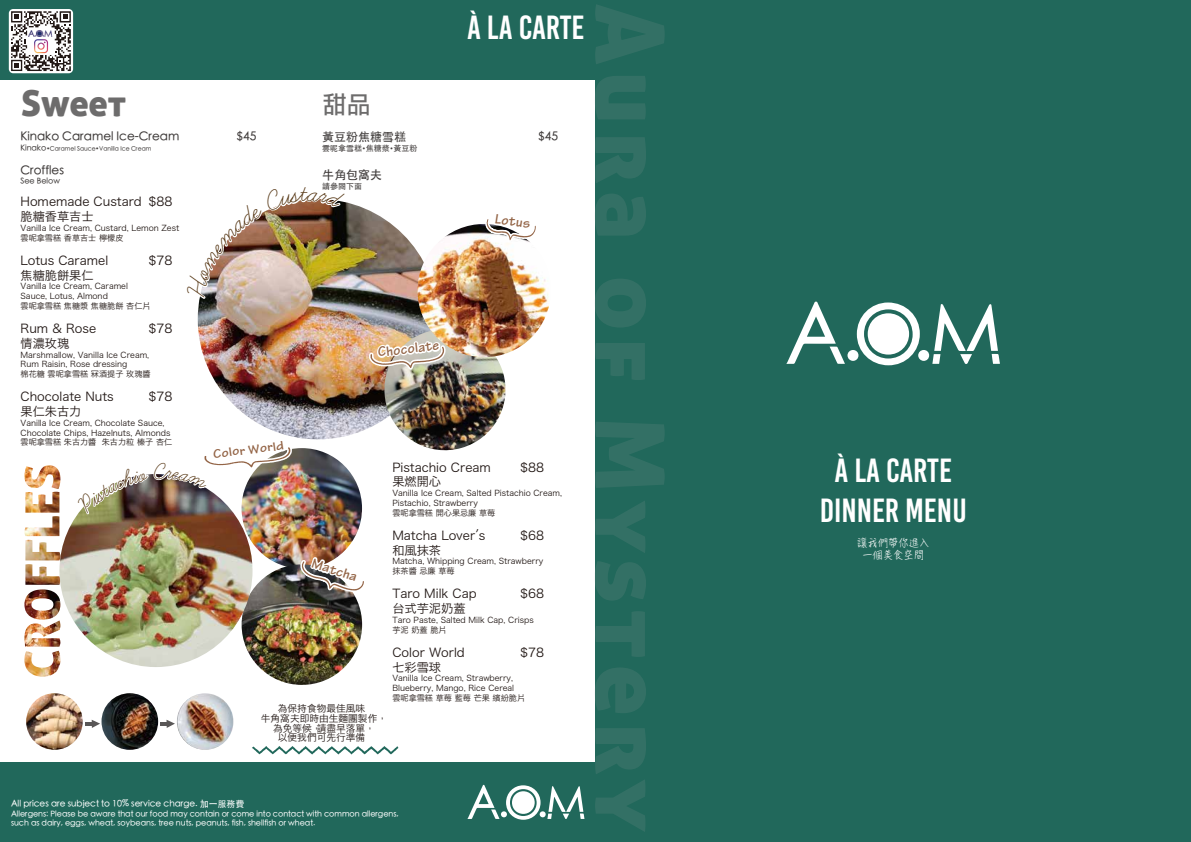
<style>
.page{position:relative;width:1191px;height:842px;background:#fff}
.page>*{position:absolute;margin:0;border:0;box-sizing:border-box;transform-origin:0 0}
.t1{font:35.8px "Aller Display";color:#6d6c6c}
.t2{font:33.5px/40.2px "Bebas Kai";color:#fff;text-align:center}
.t3{font:24px "Li Hei Pro";color:#6d6c6c}
.t4{font:700 14.4px "Tekton Pro";color:#936446}
.t5{font:700 12.9px "Tekton Pro";color:#936446;scale:1.12 1}
.t6{font:12.2px/14.6px "Hiragino Sans CNS W3";color:#221815}
.t7{font:500 12px "ST Heiti TC";color:#3e3a39}
.t8{font:10px/12px "Hanzi Pen TC W3";color:#fff;text-align:center}
.t9{font:9.7px/9.7px "Hiragino Sans CNS W3";color:#221815;text-align:center}
.t10{font:500 8.9px "ST Heiti TC";color:#fff}
.t11{font:8.1px/9.8px "Hiragino Sans CNS W3";color:#221815}
.t12{font:500 8px/9.6px "ST Heiti TC";color:#fff}
.t13{font:500 8px "ST Heiti TC";color:#3e3a39}
.t14{font:500 6px "ST Heiti TC";color:#3e3a39}
.s1{font-size:8px}
.s2{font-size:6px}
.s3{font-family:"Hanzi Pen TC W3"}
</style>
<div class="page">
<svg style="left:252px;top:746px;width:146px;height:8px"></svg>
<div style="left:0;top:0;width:595px;height:79px;background:#21685b"></div>
<div style="left:9px;top:9px;width:64px;height:64px;background:#fff;border-radius:4px"></div>
<svg style="left:11px;top:11px;width:60px;height:60px"></svg>
<div style="left:595px;top:0;width:596px;height:842px;background:#21685b"></div>
<svg style="left:856px;top:302px;width:63px;height:63px"></svg>
<svg style="left:786px;top:302px;width:59px;height:62px"></svg>
<div style="left:918px;top:350px;width:11px;height:11px;background:#fff;border-radius:50%"></div>
<div style="left:847px;top:350px;width:11px;height:11px;background:#fff;border-radius:50%"></div>
<svg style="left:932px;top:304px;width:68px;height:60px"></svg>
<div style="left:867px;top:313px;width:42px;height:42px;background:#fff;border-radius:50%"></div>
<div style="left:0;top:763px;width:595px;height:79px;background:#21685b"></div>
<svg style="left:467px;top:785px;width:117px;height:35px"></svg>
<div style="left:512px;top:791px;width:23px;height:23px;background:#fff;border-radius:50%"></div>
<img style="left:24px;top:465px;width:36px;height:163px">
<img style="left:241px;top:448px;width:121px;height:121px;border-radius:60px">
<img style="left:198px;top:199px;width:240px;height:240px;border-radius:120px">
<img style="left:377px;top:329px;width:135px;height:122px">
<img style="left:242px;top:564px;width:120px;height:121px;border-radius:60px">
<img style="left:417px;top:224px;width:134px;height:133px;border-radius:67px">
<img style="left:340px;top:339px;width:108px;height:58px">
<img style="left:274px;top:549px;width:90px;height:106px">
<img style="left:59px;top:474px;width:193px;height:193px;border-radius:96px">
<img style="left:465px;top:219px;width:86px;height:69px">
<img style="left:26px;top:693px;width:57px;height:57px;border-radius:28px">
<img style="left:101px;top:693px;width:57px;height:57px;border-radius:28px">
<img style="left:177px;top:693px;width:56px;height:57px;border-radius:28px">
<svg style="left:160px;top:720px;width:15px;height:8px"></svg>
<svg style="left:85px;top:720px;width:15px;height:8px"></svg>
<img style="left:197px;top:199px;width:152px;height:120px">
<img style="left:74px;top:383px;width:220px;height:154px">
<h2 class="t2" style="left:467px;top:7px;width:119px">À LA CARTE</h2>
<h1 class="t1" style="left:21px;top:80px;width:107px">Sweet</h1>
<h3 class="t3" style="left:323px;top:93px;width:49px">甜品</h3>
<h3 class="t7" style="left:20px;top:130px;width:160px">Kinako Caramel Ice-Cream</h3>
<h3 class="t7" style="left:236px;top:130px;width:21px">$45</h3>
<p class="t14" style="left:20px;top:145px;width:132px"><span class="s1">Kinako</span>•Caramel Sauce•Vanilla Ice Cream</p>
<h3 class="t7" style="left:20px;top:164px;width:45px">Croffles</h3>
<p class="t13" style="left:20px;top:177px;width:41px">See Below</p>
<h3 class="t7" style="left:322px;top:130px;width:85px">黃豆粉焦糖雪糕</h3>
<h3 class="t7" style="left:538px;top:130px;width:21px">$45</h3>
<p class="t13" style="left:322px;top:143px;width:97px">雲呢拿雪糕<span class="s2">•</span>焦糖漿<span class="s2">•</span>黃豆粉</p>
<h3 class="t7" style="left:322px;top:169px;width:61px">牛角包窩夫</h3>
<p class="t13" style="left:322px;top:182px;width:41px">請參閱下面</p>
<h3 class="t6" style="left:21px;top:194px;width:153px">Homemade Custard $88脆糖香草吉士</h3>
<p class="t11" style="left:21px;top:222px;width:160px">Vanilla Ice Cream, Custard, Lemon Zest雲呢拿雪糕 香草吉士 檸檬皮</p>
<h3 class="t6" style="left:21px;top:252px;width:89px">Lotus Caramel</h3>
<h3 class="t6" style="left:148px;top:252px;width:25px">$78</h3>
<h3 class="t6" style="left:21px;top:267px;width:75px">焦糖脆餅果仁</h3>
<p class="t11" style="left:21px;top:281px;width:131px">Vanilla Ice Cream, Caramel<br>Sauce, Lotus, Almond<br>雲呢拿雪糕 焦糖漿 焦糖脆餅 杏仁片</p>
<h3 class="t6" style="left:21px;top:320px;width:77px">Rum &amp; Rose</h3>
<h3 class="t6" style="left:148px;top:320px;width:25px">$78</h3>
<h3 class="t6" style="left:21px;top:335px;width:50px">情濃玫瑰</h3>
<p class="t11" style="left:21px;top:349px;width:131px">Marshmallow, Vanilla Ice Cream,<br>Rum Raisin, Rose dressing<br>棉花糖 雲呢拿雪糕 冧酒提子 玫瑰醬</p>
<h3 class="t6" style="left:21px;top:389px;width:95px">Chocolate Nuts</h3>
<h3 class="t6" style="left:148px;top:389px;width:25px">$78</h3>
<h3 class="t6" style="left:21px;top:403px;width:62px">果仁朱古力</h3>
<p class="t11" style="left:21px;top:417px;width:153px">Vanilla Ice Cream, Chocolate Sauce,<br>Chocolate Chips, Hazelnuts, Almonds雲呢拿雪糕 朱古力醬 朱古力粒 榛子 杏仁</p>
<h3 class="t4" style="left:496px;top:210px;width:37px;rotate:9deg">Lotus</h3>
<h3 class="t4" style="left:377px;top:343px;width:63px;rotate:-6deg">Chocolate</h3>
<h3 class="t5" style="left:212px;top:446px;width:65px;rotate:-7deg">Color World</h3>
<h3 class="t4" style="left:315px;top:554px;width:48px;rotate:18deg">Matcha</h3>
<h3 class="t6" style="left:392px;top:459px;width:100px">Pistachio Cream</h3>
<h3 class="t6" style="left:520px;top:459px;width:25px">$88</h3>
<h3 class="t6" style="left:392px;top:473px;width:50px">果燃開心</h3>
<p class="t11" style="left:392px;top:487px;width:171px">Vanilla Ice Cream, Salted Pistachio Cream,<br>Pistachio, Strawberry<br>雲呢拿雪糕 開心果忌廉 草莓</p>
<h3 class="t6" style="left:392px;top:527px;width:94px">Matcha Lover<span class="s3">’</span>s</h3>
<h3 class="t6" style="left:520px;top:527px;width:25px">$68</h3>
<h3 class="t6" style="left:392px;top:542px;width:50px">和風抹茶</h3>
<p class="t11" style="left:392px;top:556px;width:152px">Matcha, Whipping Cream, Strawberry抹茶醬 忌廉 草莓</p>
<h3 class="t6" style="left:392px;top:586px;width:86px">Taro Milk Cap</h3>
<h3 class="t6" style="left:520px;top:586px;width:25px">$68</h3>
<h3 class="t6" style="left:392px;top:600px;width:75px">台式芋泥奶蓋</h3>
<p class="t11" style="left:392px;top:614px;width:143px">Taro Paste, Salted Milk Cap, Crisps芋泥 奶蓋 脆片</p>
<h3 class="t6" style="left:392px;top:644px;width:74px">Color World</h3>
<h3 class="t6" style="left:520px;top:644px;width:25px">$78</h3>
<h3 class="t6" style="left:392px;top:659px;width:50px">七彩雪球</h3>
<p class="t11" style="left:392px;top:673px;width:134px">Vanilla Ice Cream, Strawberry,<br>Blueberry, Mango, Rice Cereal<br>雲呢拿雪糕 草莓 藍莓 芒果 繽紛脆片</p>
<p class="t9" style="left:261px;top:703px;width:128px">為保持食物最佳風味<br>牛角窩夫即時由生麵團製作，為免等候，請盡早落單，<br>以便我們可先行準備</p>
<p class="t10" style="left:11px;top:799px;width:235px">All prices are subject to 10% service charge. 加一服務費</p>
<p class="t12" style="left:11px;top:809px;width:389px">Allergens: Please be aware that our food may contain or come into contact with common allergens, such as dairy, eggs, wheat, soybeans, tree nuts, peanuts, fish, shellfish or wheat.</p>
<h2 class="t2" style="left:819px;top:451px;width:148px">À LA CARTE<br>DINNER MENU</h2>
<p class="t8" style="left:857px;top:537px;width:74px">讓我們帶你進入一個美食空間</p>
</div>
